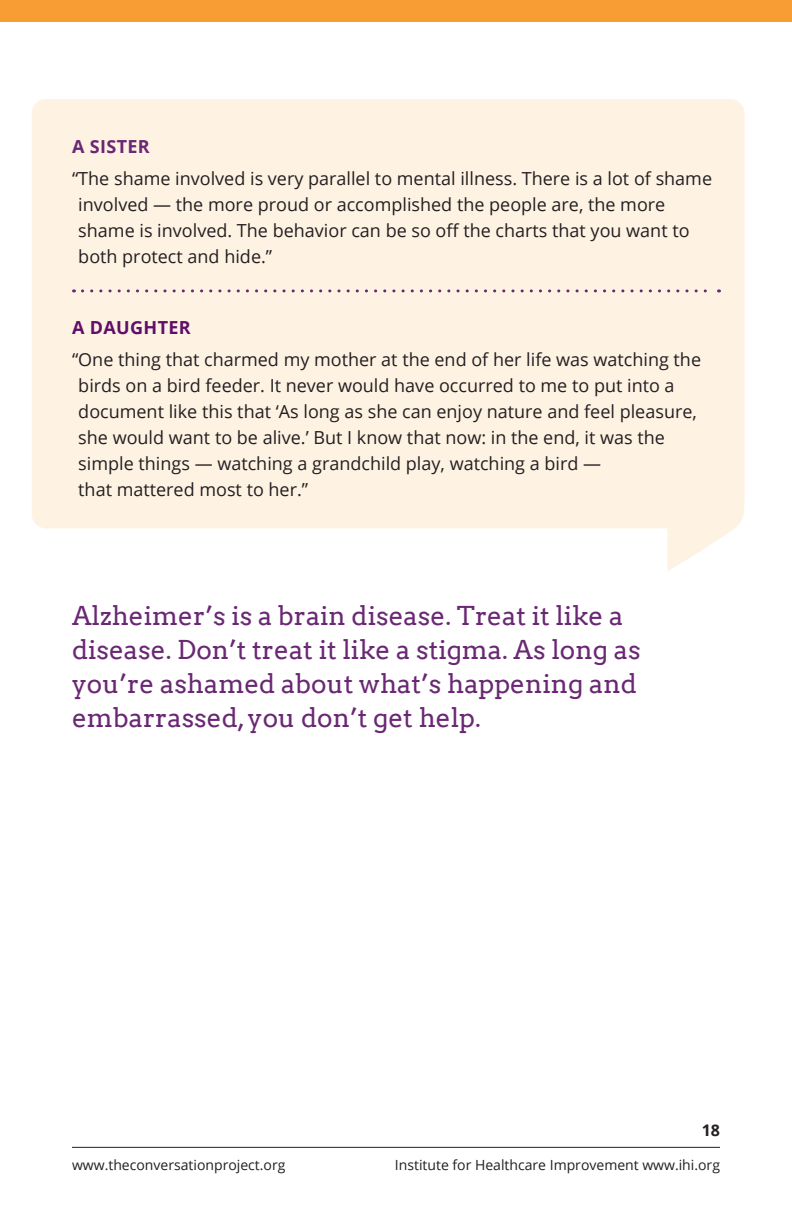
<style>
.page{position:relative;width:792px;height:1224px;background:#fff}
.page>*{position:absolute;margin:0;border:0;box-sizing:border-box;transform-origin:0 0}
.Text_Body{font:26px/34px "Arvo";color:#6a2874}
.Text_Body-2{font:18px/26px "Open Sans";color:#231f20}
.A_PERSON{font:700 18px "Open Sans";letter-spacing:.02em;color:#600e69}
.A_PERSON-2{font:700 18px "Open Sans";letter-spacing:.02em;color:#6a2874}
.t1{font:700 16px "Open Sans";color:#231f20}
.t2{font:14px "Open Sans";color:#231f20}
</style>
<div class="page">
<hr style="left:72px;top:1147px;width:648px;height:1px;background:#231f20">
<div style="left:0;top:0;width:792px;height:22px;background:#f89d33"></div>
<svg style="left:32px;top:99px;width:712px;height:472px;background:#fef3e5"></svg>
<svg style="left:82px;top:289px;width:637px;height:3px;background:#dbc2c9"></svg>
<p class="A_PERSON-2" style="left:72px;top:133px;width:79px">A SISTER</p>
<p class="Text_Body-2" style="left:78px;top:165px;width:635px;text-indent:-6px">“The shame involved is very parallel to mental illness. There is a lot of shame involved — the more proud or accomplished the people are, the more shame is involved. The behavior can be so off the charts that you want to both protect and hide.”</p>
<p class="A_PERSON" style="left:72px;top:314px;width:120px">A DAUGHTER</p>
<p class="Text_Body-2" style="left:78px;top:346px;width:624px;text-indent:-6px">“One thing that charmed my mother at the end of her life was watching the birds on a bird feeder. It never would have occurred to me to put into a document like this that ‘As long as she can enjoy nature and feel pleasure, she would want to be alive.’ But I know that now: in the end, it was the simple things — watching a grandchild play, watching a bird —<br>that mattered most to her.”</p>
<p class="Text_Body" style="left:72px;top:598px;width:570px">Alzheimer’s is a brain disease. Treat it like a disease. Don’t treat it like a stigma. As long as you’re ashamed about what’s happening and embarrassed, you don’t get help.</p>
<p class="t1" style="left:702px;top:1119px;width:20px">18</p>
<p class="t2" style="left:72px;top:1155px;width:215px">www.theconversationproject.org</p>
<p class="t2" style="left:395px;top:1155px;width:327px">Institute for Healthcare Improvement www.ihi.org</p>
</div>
